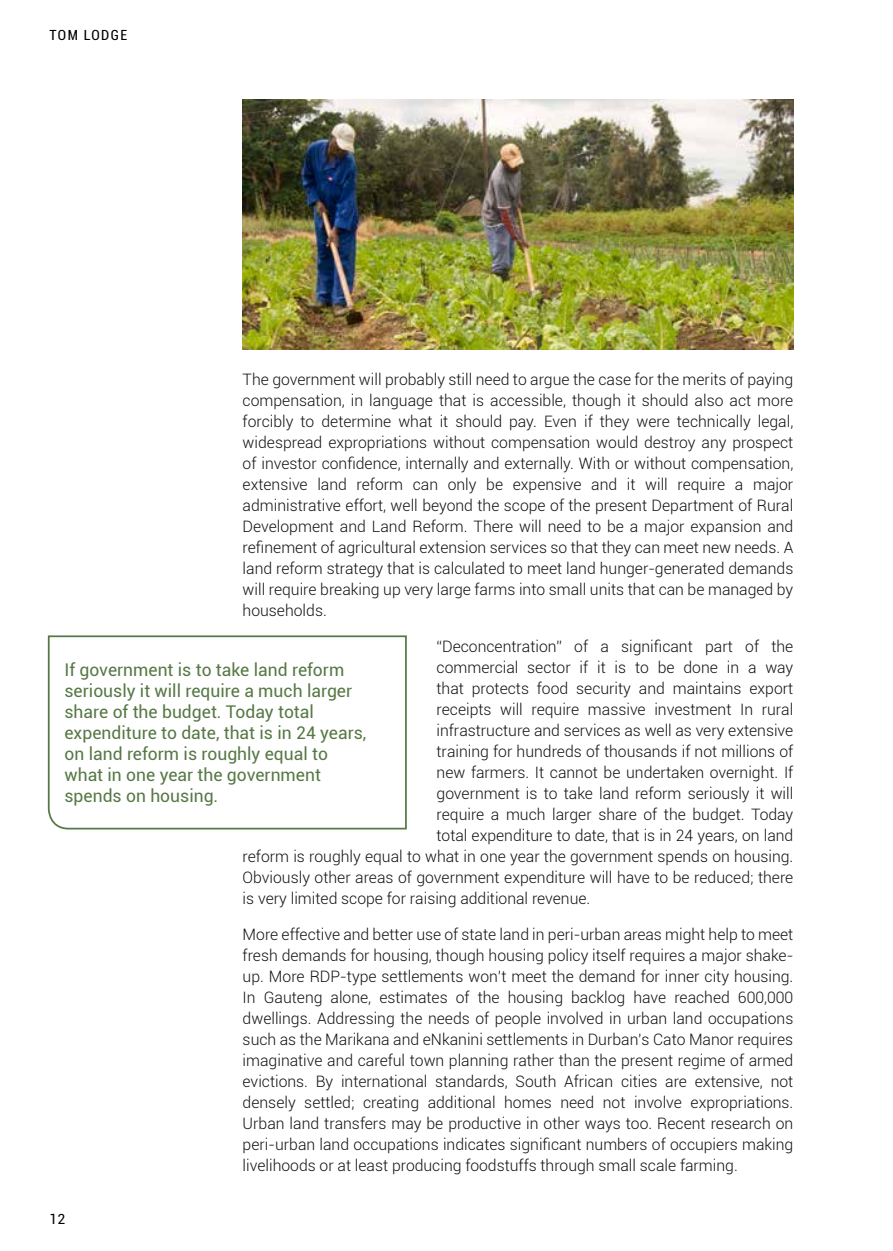
<style>
.page{position:relative;width:893px;height:1251px;background:#fff}
.page>*{position:absolute;margin:0;border:0;box-sizing:border-box;transform-origin:0 0}
.t1{font:17.5px/21px "Roboto";color:#567845}
.t2{font:300 15.75px/21px "Roboto";color:#111;text-align:justify}
.t3{font:condensed 14px "Roboto";color:#000}
.t4{font:14px "Roboto";color:#000}
</style>
<div class="page">
<svg style="left:47px;top:635px;width:360px;height:195px"></svg>
<img style="left:243px;top:99px;width:550px;height:250px">
<p class="t3" style="left:50px;top:26px;width:52px">TOM LODGE</p>
<p class="t2" style="left:243px;top:368px;width:552px">The government will probably still need to argue the case for the merits of paying compensation, in language that is accessible, though it should also act more forcibly to determine what it should pay. Even if they were technically legal, widespread expropriations without compensation would destroy any prospect of investor confidence, internally and externally. With or without compensation, extensive land reform can only be expensive and it will require a major administrative effort, well beyond the scope of the present Department of Rural Development and Land Reform. There will need to be a major expansion and refinement of agricultural extension services so that they can meet new needs. A land reform strategy that is calculated to meet land hunger-generated demands will require breaking up very large farms into small units that can be managed by households.</p>
<p class="t2" style="left:437px;top:635px;width:358px">“Deconcentration” of a significant part of the</p>
<p class="t2" style="left:437px;top:656px;width:358px">commercial sector if it is to be done in a way</p>
<p class="t2" style="left:437px;top:677px;width:358px">that protects food security and maintains export</p>
<p class="t2" style="left:437px;top:698px;width:358px">receipts will require massive investment In rural</p>
<p class="t2" style="left:437px;top:719px;width:358px">infrastructure and services as well as very extensive</p>
<p class="t2" style="left:437px;top:740px;width:358px">training for hundreds of thousands if not millions of</p>
<p class="t2" style="left:437px;top:761px;width:358px">new farmers. It cannot be undertaken overnight. If</p>
<p class="t2" style="left:437px;top:782px;width:358px">government is to take land reform seriously it will</p>
<p class="t2" style="left:437px;top:803px;width:358px">require a much larger share of the budget. Today</p>
<p class="t2" style="left:437px;top:823px;width:358px">total expenditure to date, that is in 24 years, on land</p>
<p class="t2" style="left:243px;top:844px;width:552px">reform is roughly equal to what in one year the government spends on housing.</p>
<p class="t2" style="left:243px;top:865px;width:552px">Obviously other areas of government expenditure will have to be reduced; there</p>
<p class="t2" style="left:243px;top:886px;width:349px">is very limited scope for raising additional revenue.</p>
<p class="t2" style="left:243px;top:922px;width:552px">More effective and better use of state land in peri-urban areas might help to meet fresh demands for housing, though housing policy itself requires a major shake&shy;up. More RDP-type settlements won’t meet the demand for inner city housing.<br>In Gauteng alone, estimates of the housing backlog have reached 600,000 dwellings. Addressing the needs of people involved in urban land occupations such as the Marikana and eNkanini settlements in Durban’s Cato Manor requires imaginative and careful town planning rather than the present regime of armed evictions. By international standards, South African cities are extensive, not densely settled; creating additional homes need not involve expropriations.<br>Urban land transfers may be productive in other ways too. Recent research on peri-urban land occupations indicates significant numbers of occupiers making livelihoods or at least producing foodstuffs through small scale farming.</p>
<p class="t1" style="left:64px;top:658px;width:303px">If government is to take land reform seriously it will require a much larger share of the budget. Today total expenditure to date, that is in 24 years, on land reform is roughly equal to what in one year the government spends on housing.</p>
<p class="t4" style="left:50px;top:1209px;width:17px">12</p>
</div>
